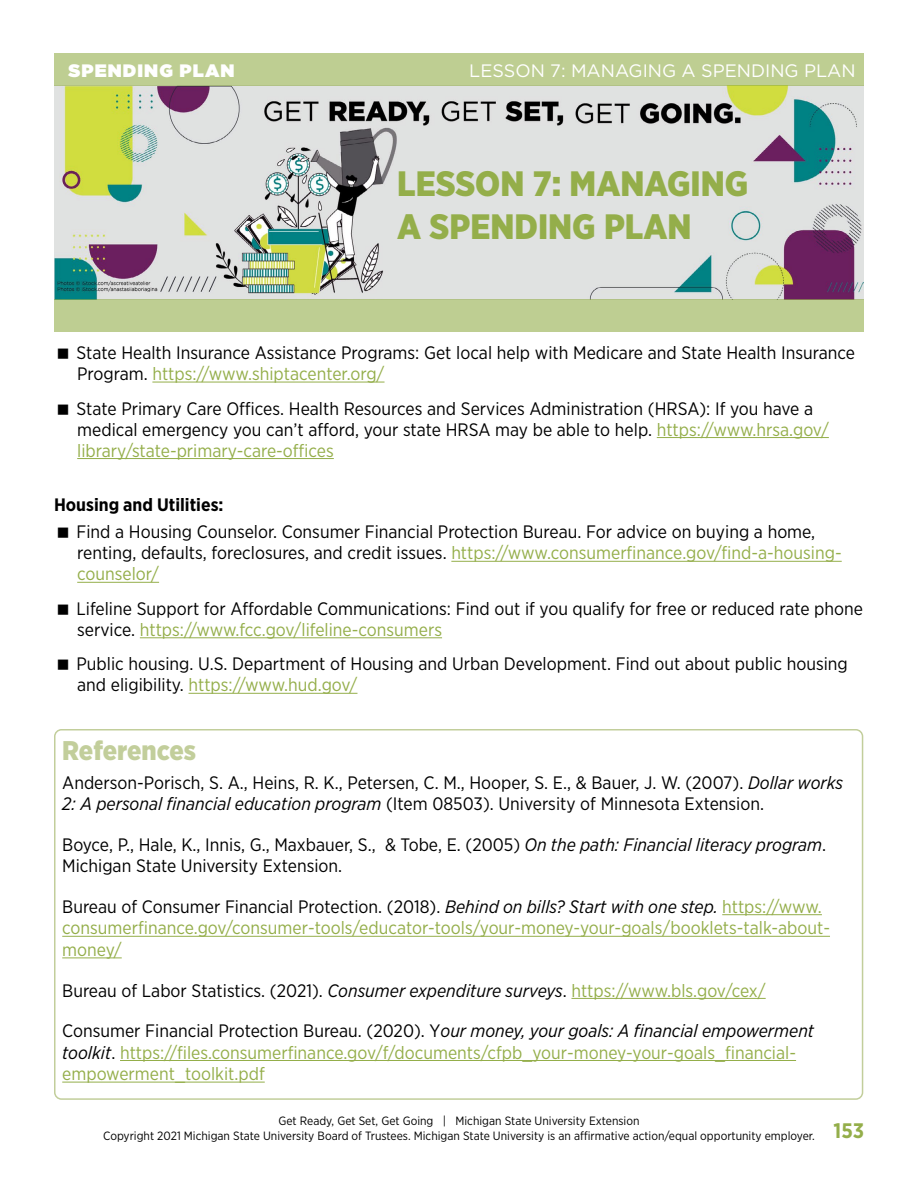
<style>
.page{position:relative;width:918px;height:1188px;background:#fff}
.page>*{position:absolute;margin:0;border:0;box-sizing:border-box;transform-origin:0 0}
.t1{font:900 35.25px/42.3px "Gotham Narrow";color:#94ae4a}
.Subhead1{font:900 27px "Gotham Narrow";color:#c2ce9b}
.Bullet__para_space_a{font:18px/21px "Gotham Narrow";color:#000}
.Bullet__para_space_a-2{font:18px/21.6px "Gotham Narrow";color:#94ae4a}
.t2{font:18px "Gotham";color:#fff}
.Bullet__para_space_a-3{font:700 18px "Gotham Narrow";color:#000}
.t3{font:900 18px "Gotham";letter-spacing:.06em;color:#fff}
.t4{font:12px/14.4px "Gotham Narrow";color:#000}
.s1{color:#94ae4a}
.s2{font-style:italic}
.s3{color:#000}
.s4{font-style:italic;color:#000}
.s5{font-weight:700;font-size:21px;color:#94ae4a}
</style>
<div class="page">
<img style="left:54px;top:86px;width:810px;height:214px">
<div style="left:54px;top:300px;width:810px;height:32px;background:#bece92"></div>
<div style="left:54px;top:53px;width:810px;height:33px;background:#bece92"></div>
<hr style="left:152px;top:382px;width:233px;height:1px;background:#94ae4a">
<hr style="left:657px;top:437px;width:172px;height:1px;background:#94ae4a">
<hr style="left:77px;top:458px;width:257px;height:1px;background:#94ae4a">
<hr style="left:451px;top:561px;width:391px;height:1px;background:#94ae4a">
<hr style="left:77px;top:582px;width:82px;height:1px;background:#94ae4a">
<hr style="left:140px;top:637px;width:302px;height:1px;background:#94ae4a">
<hr style="left:189px;top:693px;width:168px;height:1px;background:#94ae4a">
<hr style="left:722px;top:914px;width:100px;height:1px;background:#94ae4a">
<hr style="left:62px;top:936px;width:768px;height:1px;background:#94ae4a">
<hr style="left:62px;top:957px;width:60px;height:1px;background:#94ae4a">
<hr style="left:571px;top:998px;width:195px;height:1px;background:#94ae4a">
<hr style="left:120px;top:1060px;width:676px;height:1px;background:#94ae4a">
<hr style="left:62px;top:1082px;width:203px;height:1px;background:#94ae4a">
<div style="left:54px;top:729px;width:809px;height:371px;border:2px solid #c2ce9b;border-radius:7px"></div>
<p class="t3" style="left:68px;top:57px;width:168px">SPENDING PLAN</p>
<p class="t2" style="left:469px;top:59px;width:388px">LESSON 7: MANAGING A SPENDING PLAN</p>
<p class="t1" style="left:397px;top:163px;width:353px">LESSON 7: MANAGING<br>A SPENDING PLAN</p>
<p class="Bullet__para_space_a" style="left:76px;top:342px;width:780px">State Health Insurance Assistance Programs: Get local help with Medicare and State Health Insurance<br>Program. <span class="s1">https://www.shiptacenter.org/</span></p>
<p class="Bullet__para_space_a" style="left:76px;top:398px;width:754px">State Primary Care Offices. Health Resources and Services Administration (HRSA): If you have a medical emergency you can’t afford, your state HRSA may be able to help. <span class="s1">https://www.hrsa.gov/ library/state-primary-care-offices</span></p>
<p class="Bullet__para_space_a-3" style="left:54px;top:493px;width:171px">Housing and Utilities:</p>
<p class="Bullet__para_space_a" style="left:76px;top:521px;width:767px">Find a Housing Counselor. Consumer Financial Protection Bureau. For advice on buying a home, renting, defaults, foreclosures, and credit issues. <span class="s1">https://www.consumerfinance.gov/find-a-housing&shy;counselor/</span></p>
<p class="Bullet__para_space_a" style="left:76px;top:598px;width:788px">Lifeline Support for Affordable Communications: Find out if you qualify for free or reduced rate phone service. <span class="s1">https://www.fcc.gov/lifeline-consumers</span></p>
<p class="Bullet__para_space_a" style="left:76px;top:653px;width:773px">Public housing. U.S. Department of Housing and Urban Development. Find out about public housing and eligibility. <span class="s1">https://www.hud.gov/</span></p>
<h2 class="Subhead1" style="left:62px;top:733px;width:135px">References</h2>
<p class="Bullet__para_space_a" style="left:62px;top:771px;width:782px;line-height:21.6px">Anderson-Porisch, S. A., Heins, R. K., Petersen, C. M., Hooper, S. E., &amp; Bauer, J. W. (2007). <span class="s2">Dollar works<br>2: A personal financial education program</span> (Item 08503). University of Minnesota Extension.</p>
<p class="Bullet__para_space_a" style="left:62px;top:833px;width:765px;line-height:21.6px">Boyce, P., Hale, K., Innis, G., Maxbauer, S., &amp; Tobe, E. (2005) <span class="s2">On the path: Financial literacy program</span>.<br>Michigan State University Extension.</p>
<p class="Bullet__para_space_a-2" style="left:62px;top:895px;width:769px"><span class="s3">Bureau of Consumer Financial Protection. (2018).</span> <span class="s4">Behind on bills? Start with one step.</span> https://www. consumerfinance.gov/consumer-tools/educator-tools/your-money-your-goals/booklets-talk-about&shy;money/</p>
<p class="Bullet__para_space_a" style="left:62px;top:979px;width:705px">Bureau of Labor Statistics. (2021). <span class="s2">Consumer expenditure surveys</span>. <span class="s1">https://www.bls.gov/cex/</span></p>
<p class="Bullet__para_space_a-2" style="left:62px;top:1020px;width:753px"><span class="s3">Consumer Financial Protection Bureau. (2020). Y</span><span class="s4">our money, your goals: A financial empowerment toolkit</span><span class="s3">.</span> https://files.consumerfinance.gov/f/documents/cfpb_your-money-your-goals_financial&shy;empowerment_toolkit.pdf</p>
<p class="t4" style="left:103px;top:1114px;width:763px;text-indent:175px">Get Ready, Get Set, Get Going | Michigan State University Extension<br>Copyright 2021 Michigan State University Board of Trustees. Michigan State University is an affirmative action/equal opportunity employer. <span class="s5">153</span></p>
</div>
